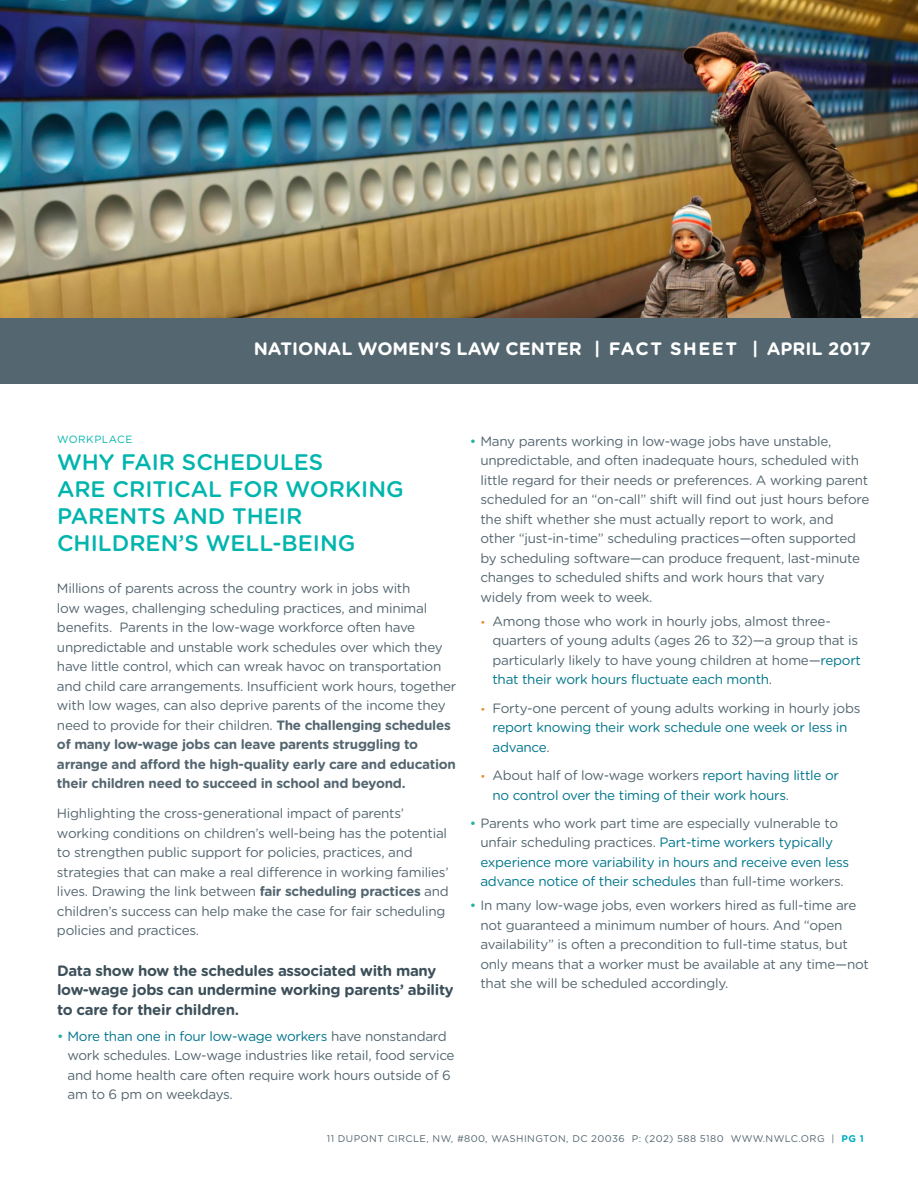
<style>
.page{position:relative;width:918px;height:1188px;background:#fff}
.page>*{position:absolute;margin:0;border:0;box-sizing:border-box;transform-origin:0 0}
.t1{font:500 22.5px/27px "Gotham Rounded";color:#00b5ad}
.t2{font:700 18px "Gotham Rounded";color:#fff}
.t3{font:700 15px/19.5px "Gotham Rounded";letter-spacing:-.02em;color:#3d505a}
.t4{font:13.5px/19.5px "Gotham Rounded";letter-spacing:-.02em;color:#546670}
.t5{font:13.5px/19.5px "Gotham Rounded";letter-spacing:-.02em;color:#00768c}
.t6{font:10.5px "Gotham Rounded";letter-spacing:.05em;color:#00b5ad}
.t7{font:9.75px "Gotham Rounded";letter-spacing:.04em;color:#546670}
.s1{font-weight:700}
.s2{color:#24b1a5}
.s3{color:#00768c}
.s4{font-size:10.5px;color:#ec881d}
.s5{color:#546670}
.s6{font-weight:700;color:#00aec5}
</style>
<div class="page">
<div style="left:0;top:318px;width:918px;height:66px;background:#546670"></div>
<img style="left:0;top:0;width:918px;height:318px">
<h2 class="t2" style="left:254px;top:335px;width:619px">NATIONAL WOMEN'S LAW CENTER | FACT SHEET | APRIL 2017</h2>
<p class="t6" style="left:57px;top:432px;width:77px">WORKPLACE</p>
<h1 class="t1" style="left:57px;top:448px;width:348px">WHY FAIR SCHEDULES<br>ARE CRITICAL FOR WORKING<br>PARENTS AND THEIR<br>CHILDREN’S WELL-BEING</h1>
<p class="t4" style="left:57px;top:578px;width:401px">Millions of parents across the country work in jobs with<br>low wages, challenging scheduling practices, and minimal benefits. Parents in the low-wage workforce often have unpredictable and unstable work schedules over which they have little control, which can wreak havoc on transportation and child care arrangements. Insufficient work hours, together with low wages, can also deprive parents of the income they need to provide for their children. <span class="s1">The challenging schedules of many low-wage jobs can leave parents struggling to arrange and afford the high-quality early care and education their children need to succeed in school and beyond.</span></p>
<p class="t4" style="left:57px;top:803px;width:393px">Highlighting the cross-generational impact of parents’ working conditions on children’s well-being has the potential to strengthen public support for policies, practices, and strategies that can make a real difference in working families’ lives. Drawing the link between <span class="s1">fair scheduling practices</span> and children’s success can help make the case for fair scheduling policies and practices.</p>
<p class="t3" style="left:57px;top:960px;width:398px">Data show how the schedules associated with many low-wage jobs can undermine working parents’ ability to care for their children.</p>
<p class="t4" style="left:68px;top:1026px;width:389px;text-indent:-11px"><span class="s2">•</span> <span class="s3">More than one in four low-wage workers</span> have nonstandard work schedules. Low-wage industries like retail, food service and home health care often require work hours outside of 6 am to 6 pm on weekdays.</p>
<p class="t4" style="left:480px;top:430px;width:390px;text-indent:-11px"><span class="s2">•</span> Many parents working in low-wage jobs have unstable, unpredictable, and often inadequate hours, scheduled with little regard for their needs or preferences. A working parent scheduled for an “on-call” shift will find out just hours before the shift whether she must actually report to work, and other “just-in-time” scheduling practices—often supported by scheduling software—can produce frequent, last-minute changes to scheduled shifts and work hours that vary widely from week to week.</p>
<p class="t4" style="left:492px;top:611px;width:370px;text-indent:-12px"><span class="s4">•</span> Among those who work in hourly jobs, almost three&shy;quarters of young adults (ages 26 to 32)—a group that is particularly likely to have young children at home—<span class="s3">report that their work hours fluctuate each month</span>.</p>
<p class="t5" style="left:492px;top:697px;width:369px;text-indent:-12px"><span class="s4">•</span> <span class="s5">Forty-one percent of young adults working in hourly jobs </span>report knowing their work schedule one week or less in advance<span class="s5">.</span></p>
<p class="t5" style="left:492px;top:765px;width:348px;text-indent:-12px"><span class="s4">•</span> <span class="s5">About half of low-wage workers</span> report having little or no control over the timing of their work hours<span class="s5">.</span></p>
<p class="t5" style="left:480px;top:813px;width:370px;text-indent:-11px"><span class="s2">•</span> <span class="s5">Parents who work part time are especially vulnerable to unfair scheduling practices.</span> Part-time workers typically experience more variability in hours and receive even less advance notice of their schedules <span class="s5">than full-time workers.</span></p>
<p class="t4" style="left:480px;top:895px;width:390px;text-indent:-11px"><span class="s2">•</span> In many low-wage jobs, even workers hired as full-time are not guaranteed a minimum number of hours. And “open availability” is often a precondition to full-time status, but only means that a worker must be available at any time—not that she will be scheduled accordingly.</p>
<p class="t7" style="left:327px;top:1132px;width:539px">11 DUPONT CIRCLE, NW, #800, WASHINGTON, DC 20036 P: (202) 588 5180 WWW.NWLC.ORG | <span class="s6">PG 1</span></p>
</div>
